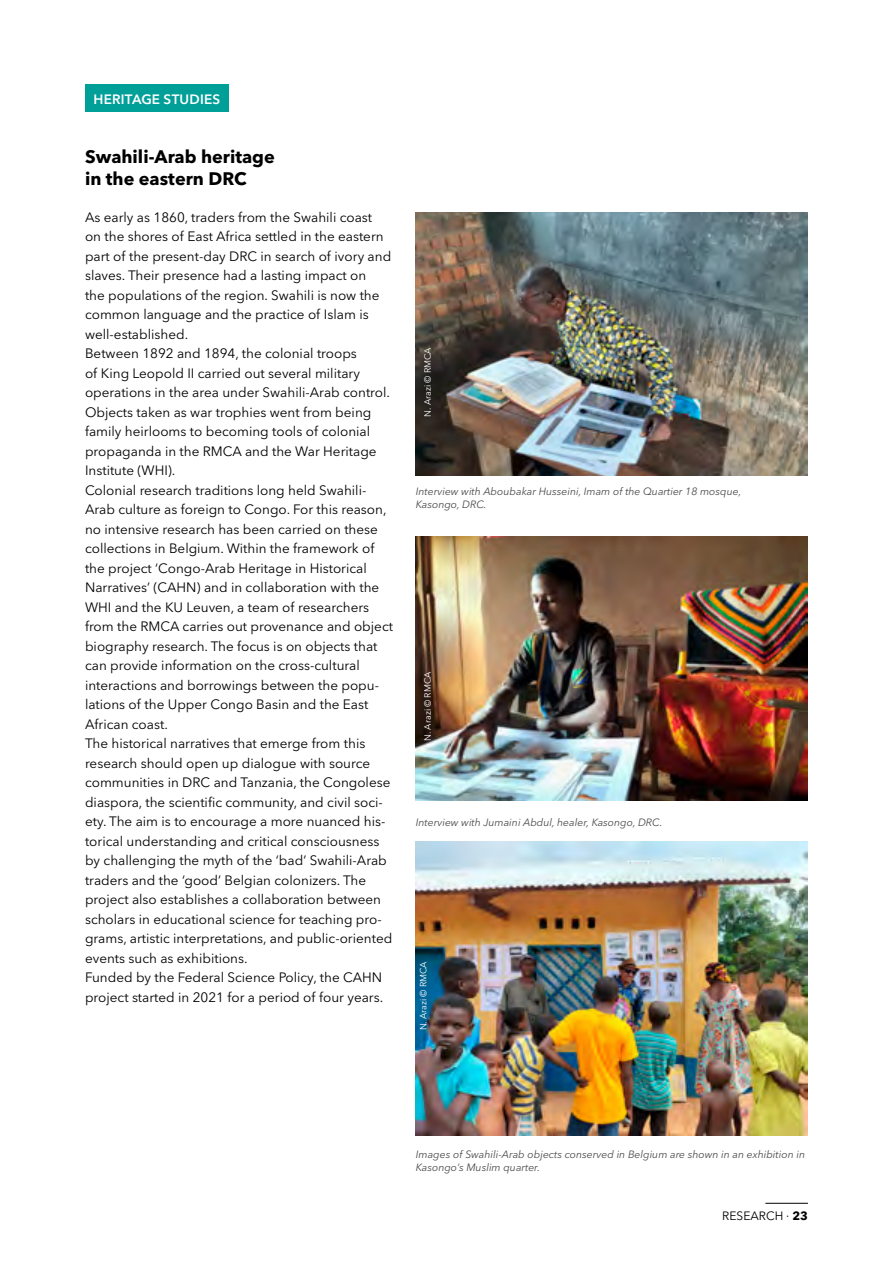
<style>
.page{position:relative;width:893px;height:1263px;background:#fff}
.page>*{position:absolute;margin:0;border:0;box-sizing:border-box;transform-origin:0 0}
.titel_04{font:700 18px/21.6px "Avenir Next LT Pro";color:#000}
.body{font:13.5px/19.5px "Avenir Next LT Pro";color:#000}
.TAG{font:600 13.5px "Avenir Next LT Pro";letter-spacing:.015em;color:#fff}
.t1{font:12px "Avenir Next LT Pro";color:#000}
.legende_photo{font:italic 10.5px/13.5px "Avenir Next LT Pro";color:#4a4a49}
.t2{font:9px "Avenir Next LT Pro";color:#fff}
.s1{font-weight:700}
</style>
<div class="page">
<hr style="left:765px;top:1203px;width:43px;height:1px;background:#000">
<img style="left:416px;top:841px;width:392px;height:295px">
<div style="left:85px;top:85px;width:144px;height:27px;background:#009f98"></div>
<img style="left:416px;top:213px;width:392px;height:263px">
<img style="left:416px;top:537px;width:392px;height:263px">
<p class="TAG" style="left:94px;top:91px;width:128px">HERITAGE STUDIES</p>
<p class="titel_04" style="left:85px;top:146px;width:191px">Swahili-Arab heritage in the eastern DRC</p>
<p class="body" style="left:85px;top:207px;width:308px">As early as 1860, traders from the Swahili coast on the shores of East Africa settled in the eastern part of the present-day DRC in search of ivory and slaves. Their presence had a lasting impact on<br>the populations of the region. Swahili is now the common language and the practice of Islam is well-established.</p>
<p class="body" style="left:85px;top:344px;width:307px">Between 1892 and 1894, the colonial troops<br>of King Leopold II carried out several military operations in the area under Swahili-Arab control.<br>Objects taken as war trophies went from being family heirlooms to becoming tools of colonial propaganda in the RMCA and the War Heritage Institute (WHI).</p>
<p class="body" style="left:85px;top:480px;width:309px">Colonial research traditions long held Swahili-Arab culture as foreign to Congo. For this reason, no intensive research has been carried on these collections in Belgium. Within the framework of the project ‘Congo-Arab Heritage in Historical Narratives’ (CAHN) and in collaboration with the WHI and the KU Leuven, a team of researchers from the RMCA carries out provenance and object biography research. The focus is on objects that can provide information on the cross-cultural interactions and borrowings between the popu&shy;lations of the Upper Congo Basin and the East African coast.</p>
<p class="body" style="left:85px;top:734px;width:309px">The historical narratives that emerge from this research should open up dialogue with source communities in DRC and Tanzania, the Congolese diaspora, the scientific community, and civil soci&shy;ety. The aim is to encourage a more nuanced his&shy;torical understanding and critical consciousness by challenging the myth of the ‘bad’ Swahili-Arab traders and the ‘good’ Belgian colonizers. The project also establishes a collaboration between scholars in educational science for teaching pro&shy;grams, artistic interpretations, and public-oriented events such as exhibitions.</p>
<p class="body" style="left:85px;top:968px;width:300px">Funded by the Federal Science Policy, the CAHN project started in 2021 for a period of four years.</p>
<p class="t2" style="left:422px;top:416px;width:71px;rotate:-90deg">N. Arazi © RMCA</p>
<p class="legende_photo" style="left:416px;top:484px;width:327px">Interview with Aboubakar Husseini, Imam of the Quartier 18 mosque,<br>Kasongo, DRC.</p>
<p class="t2" style="left:422px;top:741px;width:71px;rotate:-90deg">N. Arazi © RMCA</p>
<p class="legende_photo" style="left:416px;top:816px;width:248px">Interview with Jumaini Abdul, healer, Kasongo, DRC.</p>
<p class="t2" style="left:418px;top:1030px;width:71px;rotate:-90deg">N. Arazi © RMCA</p>
<p class="legende_photo" style="left:416px;top:1147px;width:391px">Images of Swahili-Arab objects conserved in Belgium are shown in an exhibition in<br>Kasongo’s Muslim quarter.</p>
<p class="t1" style="left:722px;top:1209px;width:87px">RESEARCH · <span class="s1">23</span></p>
</div>
